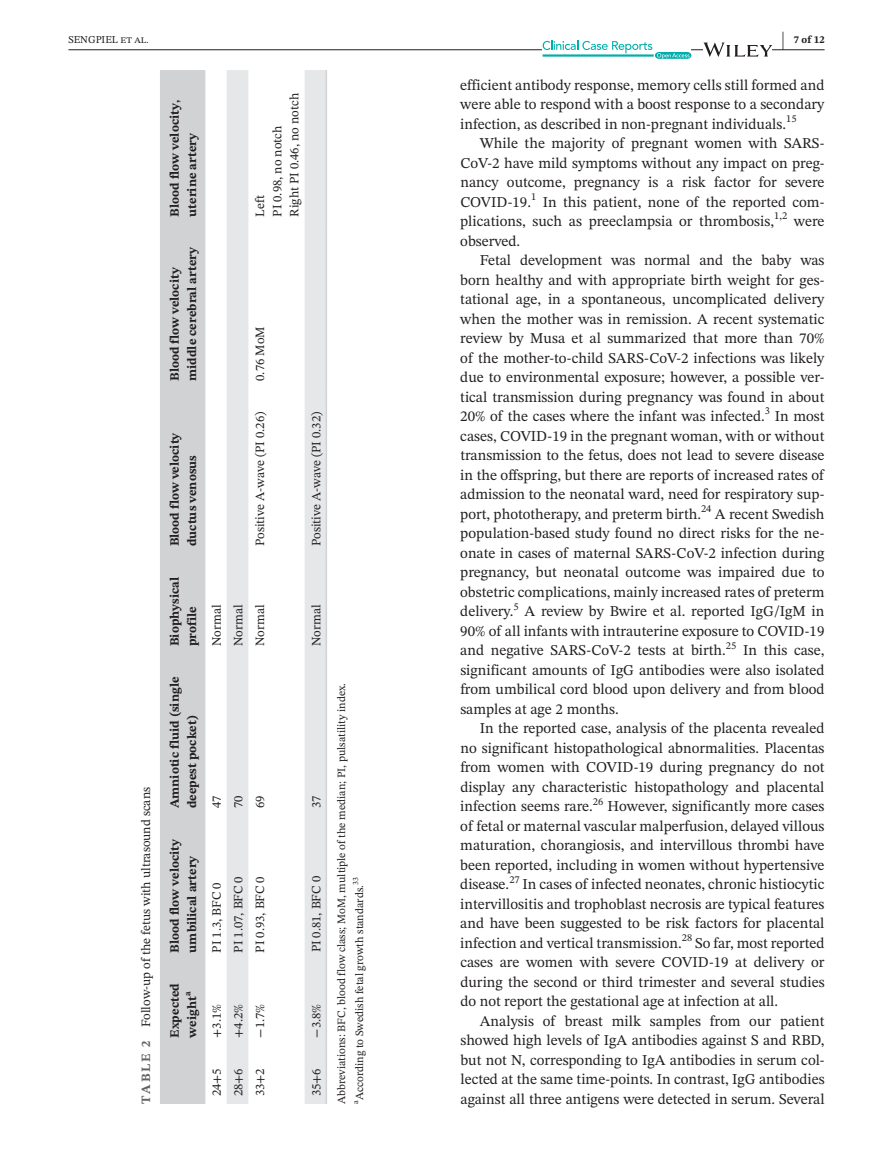
<style>
.page{position:relative;width:893px;height:1174px;background:#fff}
.page>*{position:absolute;margin:0;border:0;box-sizing:border-box;transform-origin:0 0}
.t1{font:700 21px "STIX Two Text";color:#231f20;scale:.42 1}
.t2{font:15px/19.5px "STIX Two Text";color:#231f20;text-align:justify}
.t3{font:12.75px/17.2px "STIX Two Text";color:#231f20}
.t4{font:700 12.75px/17.2px "STIX Two Text";color:#231f20}
.t5{font:700 12.75px "STIX Two Text";letter-spacing:.14em;color:#636366}
.t6{font:11.25px "STIX Two Text";color:#231f20}
.t7{font:10.5px "STIX Two Text";color:#231f20}
.t8{font:700 10.5px "STIX Two Text";color:#231f20}
.t9{font:700 8.85px "STIX Two Text";color:#231f20}
.t10{font:7.8px "STIX Two Text";color:#231f20}
</style>
<div class="page">
<hr style="left:68px;top:49px;width:756px;height:1px;background:#231f20">
<svg style="left:543px;top:41px;width:148px;height:18px"></svg>
<svg style="left:703px;top:43px;width:69px;height:14px"></svg>
<div style="left:160px;top:70px;width:45px;height:1034px;background:#d1d2d4"></div>
<svg style="left:227px;top:70px;width:99px;height:1034px"></svg>
<hr style="left:326px;top:1045px;width:1px;height:59px;background:#d1d2d4">
<hr style="left:326px;top:960px;width:1px;height:85px;background:#d1d2d4">
<hr style="left:326px;top:816px;width:1px;height:144px;background:#d1d2d4">
<hr style="left:326px;top:653px;width:1px;height:163px;background:#d1d2d4">
<hr style="left:326px;top:554px;width:1px;height:99px;background:#d1d2d4">
<hr style="left:326px;top:388px;width:1px;height:166px;background:#d1d2d4">
<hr style="left:326px;top:224px;width:1px;height:164px;background:#d1d2d4">
<hr style="left:326px;top:70px;width:1px;height:154px;background:#d1d2d4">
<h1 class="t1" style="left:782px;top:24px;width:8px">|</h1>
<p class="t7" style="left:68px;top:32px;width:82px">SENGPIEL et al.</p>
<p class="t8" style="left:794px;top:32px;width:32px">7 of 12</p>
<p class="t2" style="left:460px;top:75px;width:366px">efficient antibody response, memory cells still formed and were able to respond with a boost response to a secondary infection, as described in non-pregnant individuals.</p>
<p class="t3" style="left:251px;top:217px;width:125px;rotate:-90deg">Left<br>PI 0.98, no notch<br>Right PI 0.46, no notch</p>
<p class="t4" style="left:166px;top:217px;width:118px;rotate:-90deg">Blood flow velocity, uterine artery</p>
<p class="t7" style="left:786px;top:111px;width:12px">15</p>
<p class="t2" style="left:460px;top:133px;width:366px;text-indent:19px">While the majority of pregnant women with SARS-CoV-2 have mild symptoms without any impact on preg&shy;nancy outcome, pregnancy is a risk factor for severe COVID-19.</p>
<p class="t7" style="left:531px;top:189px;width:7px">1</p>
<p class="t2" style="left:460px;top:192px;width:366px;text-indent:82px">In this patient, none of the reported com&shy;plications, such as preeclampsia or thrombosis,</p>
<p class="t7" style="left:774px;top:208px;width:15px">1,2</p>
<p class="t2" style="left:794px;top:211px;width:32px">were</p>
<p class="t3" style="left:137px;top:1027px;width:242px;rotate:-90deg">Follow-up of the fetus with ultrasound scans</p>
<p class="t5" style="left:137px;top:1104px;width:65px;rotate:-90deg">TABLE 2</p>
<p class="t4" style="left:166px;top:381px;width:136px;rotate:-90deg">Blood flow velocity middle cerebral artery</p>
<p class="t3" style="left:251px;top:381px;width:56px;rotate:-90deg">0.76 MoM</p>
<p class="t4" style="left:166px;top:546px;width:115px;rotate:-90deg">Blood flow velocity ductus venosus</p>
<p class="t4" style="left:166px;top:646px;width:71px;rotate:-90deg">Biophysical profile</p>
<p class="t4" style="left:166px;top:808px;width:133px;rotate:-90deg">Amniotic fluid (single deepest pocket)</p>
<p class="t4" style="left:166px;top:952px;width:115px;rotate:-90deg">Blood flow velocity umbilical artery</p>
<p class="t4" style="left:166px;top:1037px;width:56px;rotate:-90deg">Expected weight</p>
<p class="t9" style="left:181px;top:996px;width:6px;rotate:-90deg">a</p>
<p class="t3" style="left:251px;top:546px;width:136px;rotate:-90deg">Positive A-wave (PI 0.26)</p>
<p class="t3" style="left:208px;top:646px;width:43px;rotate:-90deg">Normal</p>
<p class="t3" style="left:229px;top:646px;width:43px;rotate:-90deg">Normal</p>
<p class="t3" style="left:251px;top:646px;width:43px;rotate:-90deg">Normal</p>
<p class="t3" style="left:208px;top:808px;width:14px;rotate:-90deg">47</p>
<p class="t3" style="left:229px;top:808px;width:14px;rotate:-90deg">70</p>
<p class="t3" style="left:251px;top:808px;width:14px;rotate:-90deg">69</p>
<p class="t3" style="left:208px;top:952px;width:71px;rotate:-90deg">PI 1.3, BFC 0</p>
<p class="t3" style="left:229px;top:952px;width:78px;rotate:-90deg">PI 1.07, BFC 0</p>
<p class="t3" style="left:251px;top:952px;width:78px;rotate:-90deg">PI 0.93, BFC 0</p>
<p class="t3" style="left:208px;top:1037px;width:35px;rotate:-90deg">+3.1%</p>
<p class="t3" style="left:229px;top:1037px;width:35px;rotate:-90deg">+4.2%</p>
<p class="t3" style="left:208px;top:1096px;width:30px;rotate:-90deg">24+5</p>
<p class="t3" style="left:229px;top:1096px;width:30px;rotate:-90deg">28+6</p>
<p class="t3" style="left:251px;top:1037px;width:35px;rotate:-90deg">−1.7%</p>
<p class="t3" style="left:251px;top:1096px;width:30px;rotate:-90deg">33+2</p>
<p class="t3" style="left:307px;top:546px;width:136px;rotate:-90deg">Positive A-wave (PI 0.32)</p>
<p class="t3" style="left:307px;top:646px;width:43px;rotate:-90deg">Normal</p>
<p class="t3" style="left:307px;top:808px;width:14px;rotate:-90deg">37</p>
<p class="t3" style="left:307px;top:952px;width:78px;rotate:-90deg">PI 0.81, BFC 0</p>
<p class="t3" style="left:307px;top:1037px;width:35px;rotate:-90deg">−3.8%</p>
<p class="t3" style="left:307px;top:1096px;width:30px;rotate:-90deg">35+6</p>
<p class="t6" style="left:333px;top:1104px;width:422px;rotate:-90deg">Abbreviations: BFC, blood flow class; MoM, multiple of the median; PI, pulsatility index.</p>
<p class="t10" style="left:350px;top:885px;width:9px;rotate:-90deg">33</p>
<p class="t6" style="left:351px;top:1100px;width:217px;rotate:-90deg">According to Swedish fetal growth standards.</p>
<p class="t10" style="left:350px;top:1104px;width:5px;rotate:-90deg">a</p>
<p class="t2" style="left:460px;top:231px;width:61px">observed.</p>
<p class="t2" style="left:480px;top:250px;width:346px">Fetal development was normal and the baby was</p>
<p class="t2" style="left:460px;top:270px;width:366px">born healthy and with appropriate birth weight for ges-</p>
<p class="t2" style="left:460px;top:289px;width:366px">tational age, in a spontaneous, uncomplicated delivery</p>
<p class="t2" style="left:460px;top:309px;width:366px">when the mother was in remission. A recent systematic</p>
<p class="t2" style="left:460px;top:328px;width:366px">review by Musa et al summarized that more than 70%</p>
<p class="t2" style="left:460px;top:348px;width:366px">of the mother-to-child SARS-CoV-2 infections was likely</p>
<p class="t2" style="left:460px;top:367px;width:366px">due to environmental exposure; however, a possible ver-</p>
<p class="t2" style="left:460px;top:387px;width:366px">tical transmission during pregnancy was found in about</p>
<p class="t2" style="left:460px;top:406px;width:306px">20% of the cases where the infant was infected.</p>
<p class="t7" style="left:765px;top:403px;width:7px">3</p>
<p class="t2" style="left:460px;top:406px;width:366px;text-indent:315px">In most cases, COVID-19 in the pregnant woman, with or without transmission to the fetus, does not lead to severe disease in the offspring, but there are reports of increased rates of admission to the neonatal ward, need for respiratory sup&shy;port, phototherapy, and preterm birth.</p>
<p class="t7" style="left:701px;top:501px;width:12px">24</p>
<p class="t2" style="left:460px;top:504px;width:366px;text-indent:255px">A recent Swedish population-based study found no direct risks for the ne&shy;onate in cases of maternal SARS-CoV-2 infection during pregnancy, but neonatal outcome was impaired due to obstetric complications, mainly increased rates of preterm delivery.</p>
<p class="t7" style="left:513px;top:598px;width:7px">5</p>
<p class="t2" style="left:460px;top:601px;width:366px;text-indent:64px">A review by Bwire et al. reported IgG/IgM in 90% of all infants with intrauterine exposure to COVID-19 and negative SARS-CoV-2 tests at birth.</p>
<p class="t7" style="left:726px;top:637px;width:12px">25</p>
<p class="t2" style="left:460px;top:640px;width:366px;text-indent:283px">In this case, significant amounts of IgG antibodies were also isolated from umbilical cord blood upon delivery and from blood samples at age 2 months.</p>
<p class="t2" style="left:460px;top:718px;width:366px;text-indent:20px">In the reported case, analysis of the placenta revealed no significant histopathological abnormalities. Placentas from women with COVID-19 during pregnancy do not display any characteristic histopathology and placental infection seems rare.</p>
<p class="t7" style="left:593px;top:793px;width:12px">26</p>
<p class="t2" style="left:460px;top:796px;width:366px;text-indent:147px">However, significantly more cases of fetal or maternal vascular malperfusion, delayed villous maturation, chorangiosis, and intervillous thrombi have been reported, including in women without hypertensive disease.</p>
<p class="t7" style="left:509px;top:871px;width:12px">27</p>
<p class="t2" style="left:460px;top:874px;width:366px;text-indent:62px">In cases of infected neonates, chronic histiocytic intervillositis and trophoblast necrosis are typical features and have been suggested to be risk factors for placental infection and vertical transmission.</p>
<p class="t7" style="left:682px;top:930px;width:12px">28</p>
<p class="t2" style="left:460px;top:933px;width:366px;text-indent:235px">So far, most reported cases are women with severe COVID-19 at delivery or during the second or third trimester and several studies do not report the gestational age at infection at all.</p>
<p class="t2" style="left:460px;top:1011px;width:366px;text-indent:19px">Analysis of breast milk samples from our patient showed high levels of IgA antibodies against S and RBD, but not N, corresponding to IgA antibodies in serum col&shy;lected at the same time-points. In contrast, IgG antibodies</p>
<p class="t2" style="left:460px;top:1089px;width:366px">against all three antigens were detected in serum. Several</p>
</div>
